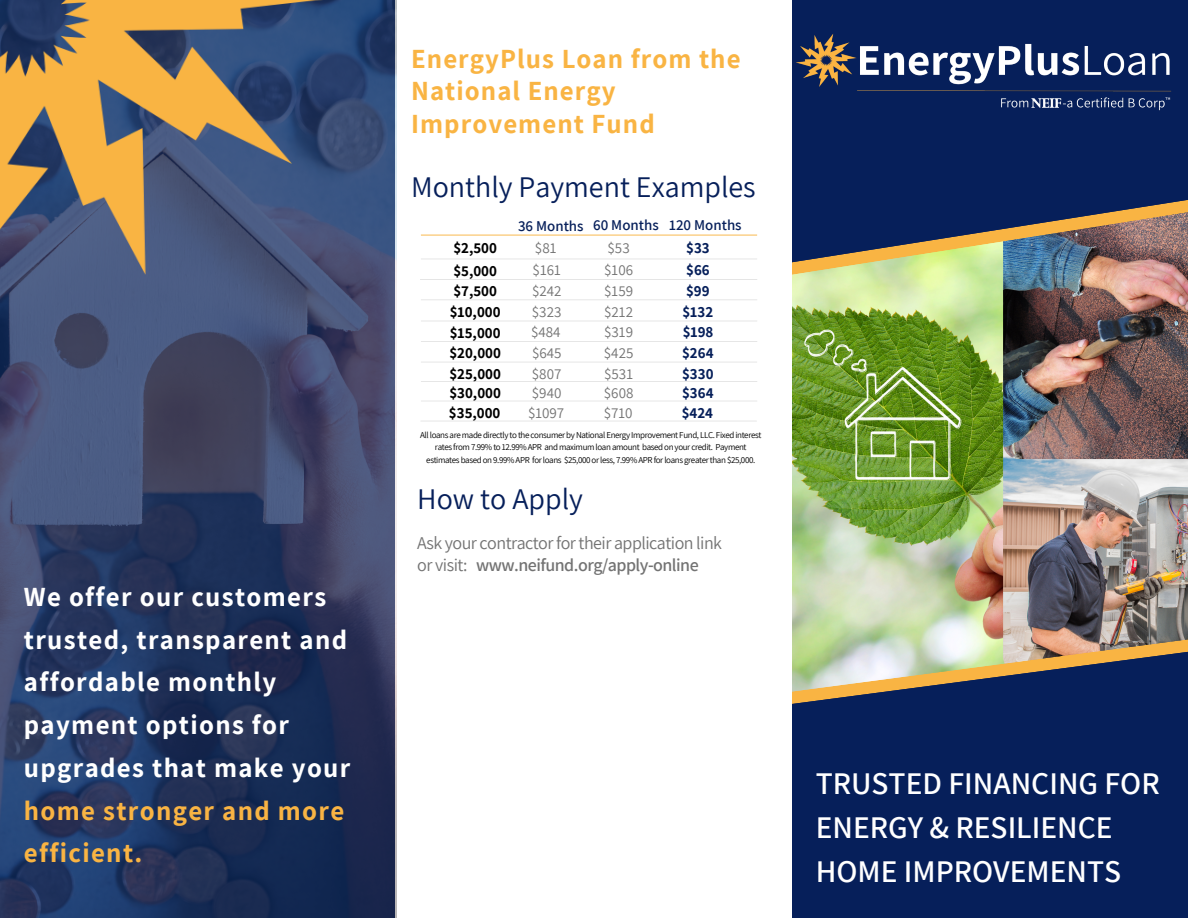
<style>
.page{position:relative;width:1188px;height:918px;background:#fff}
.page>*{position:absolute;margin:0;border:0;box-sizing:border-box;transform-origin:0 0}
.t1{font:600 31.5px/43.8px "Assistant";color:#fff}
.t2{font:30px "Assistant";color:#061f5a}
.t3{font:700 27px/42.8px "Assistant";letter-spacing:.05em;color:#fff}
.t4{font:700 27px/32.7px "Assistant";letter-spacing:.04em;color:#f9b443}
.t5{font:18px/22.5px "Assistant";letter-spacing:-.03em;color:#737373}
.t6{font:15px "Assistant";color:#737373}
.t7{font:700 15px "Assistant";color:#000}
.t8{font:700 15px "Assistant";color:#061f5a}
.t9{font:600 15px "Assistant";color:#061f5a}
.t10{font:9px/12.3px "Assistant";letter-spacing:-.04em;color:#000;text-align:center}
.s1{color:#f9b443}
.s2{font-weight:600}
</style>
<div class="page">
<img style="left:792px;top:520px;width:396px;height:398px">
<img style="left:792px;top:183px;width:396px;height:337px">
<svg style="left:792px;top:635px;width:396px;height:74px;background:#7d7f7b"></svg>
<img style="left:0;top:0;width:396px;height:918px">
<img style="left:0;top:0;width:394px;height:296px">
<img style="left:792px;top:0;width:396px;height:183px">
<svg style="left:420px;top:195px;width:768px;height:86px"></svg>
<svg style="left:421px;top:321px;width:336px;height:1px"></svg>
<svg style="left:421px;top:341px;width:336px;height:1px"></svg>
<svg style="left:421px;top:362px;width:336px;height:1px"></svg>
<svg style="left:421px;top:381px;width:336px;height:1px"></svg>
<svg style="left:421px;top:401px;width:336px;height:1px"></svg>
<svg style="left:421px;top:421px;width:336px;height:1px"></svg>
<p class="t3" style="left:24px;top:575px;width:328px">We offer our customers trusted, transparent and affordable monthly payment options for upgrades that make your <span class="s1">home stronger and more efficient.</span></p>
<p class="t4" style="left:411px;top:41px;width:331px">EnergyPlus Loan from the<br>National Energy<br>Improvement Fund</p>
<p class="t2" style="left:411px;top:166px;width:346px">Monthly Payment Examples</p>
<p class="t9" style="left:518px;top:215px;width:67px">36 Months</p>
<p class="t9" style="left:593px;top:215px;width:67px">60 Months</p>
<p class="t9" style="left:669px;top:215px;width:74px">120 Months</p>
<p class="t6" style="left:608px;top:238px;width:24px">$53</p>
<p class="t8" style="left:686px;top:238px;width:25px">$33</p>
<p class="t7" style="left:453px;top:238px;width:45px">$2,500</p>
<p class="t6" style="left:535px;top:238px;width:23px">$81</p>
<p class="t7" style="left:453px;top:260px;width:45px">$5,000</p>
<p class="t7" style="left:450px;top:302px;width:52px">$10,000</p>
<p class="t6" style="left:533px;top:260px;width:30px">$161</p>
<p class="t6" style="left:604px;top:260px;width:30px">$106</p>
<p class="t6" style="left:532px;top:281px;width:31px">$242</p>
<p class="t6" style="left:604px;top:281px;width:30px">$159</p>
<p class="t6" style="left:532px;top:301px;width:31px">$323</p>
<p class="t6" style="left:531px;top:322px;width:31px">$484</p>
<p class="t6" style="left:532px;top:343px;width:31px">$645</p>
<p class="t8" style="left:686px;top:260px;width:25px">$66</p>
<p class="t8" style="left:686px;top:281px;width:25px">$99</p>
<p class="t8" style="left:682px;top:301px;width:32px">$132</p>
<p class="t8" style="left:683px;top:322px;width:32px">$198</p>
<p class="t8" style="left:682px;top:343px;width:33px">$264</p>
<p class="t8" style="left:682px;top:363px;width:33px">$330</p>
<p class="t7" style="left:453px;top:281px;width:45px">$7,500</p>
<p class="t6" style="left:604px;top:301px;width:30px">$212</p>
<p class="t6" style="left:604px;top:322px;width:30px">$319</p>
<p class="t6" style="left:604px;top:343px;width:31px">$425</p>
<p class="t7" style="left:450px;top:322px;width:52px">$15,000</p>
<p class="t7" style="left:449px;top:343px;width:53px">$20,000</p>
<p class="t6" style="left:532px;top:363px;width:31px">$807</p>
<p class="t6" style="left:604px;top:363px;width:30px">$531</p>
<p class="t7" style="left:449px;top:363px;width:53px">$25,000</p>
<p class="t7" style="left:449px;top:383px;width:53px">$30,000</p>
<p class="t7" style="left:449px;top:403px;width:53px">$35,000</p>
<p class="t6" style="left:532px;top:383px;width:31px">$940</p>
<p class="t6" style="left:604px;top:383px;width:31px">$608</p>
<p class="t8" style="left:682px;top:383px;width:33px">$364</p>
<p class="t6" style="left:528px;top:403px;width:38px">$1097</p>
<p class="t6" style="left:604px;top:403px;width:30px">$710</p>
<p class="t8" style="left:682px;top:403px;width:33px">$424</p>
<p class="t10" style="left:420px;top:428px;width:343px">All loans are made directly to the consumer by National Energy Improvement Fund, LLC. Fixed interest rates from 7.99% to 12.99% APR and maximum loan amount based on your credit. Payment estimates based on 9.99% APR for loans $25,000 or less, 7.99% APR for loans greater than $25,000.</p>
<p class="t2" style="left:417px;top:478px;width:167px">How to Apply</p>
<p class="t5" style="left:417px;top:531px;width:306px">Ask your contractor for their application link or visit: <span class="s2">www.neifund.org/apply-online</span></p>
<p class="t1" style="left:816px;top:761px;width:346px">TRUSTED FINANCING FOR<br>ENERGY &amp; RESILIENCE</p>
<p class="t1" style="left:816px;top:848px;width:307px">HOME IMPROVEMENTS</p>
</div>
